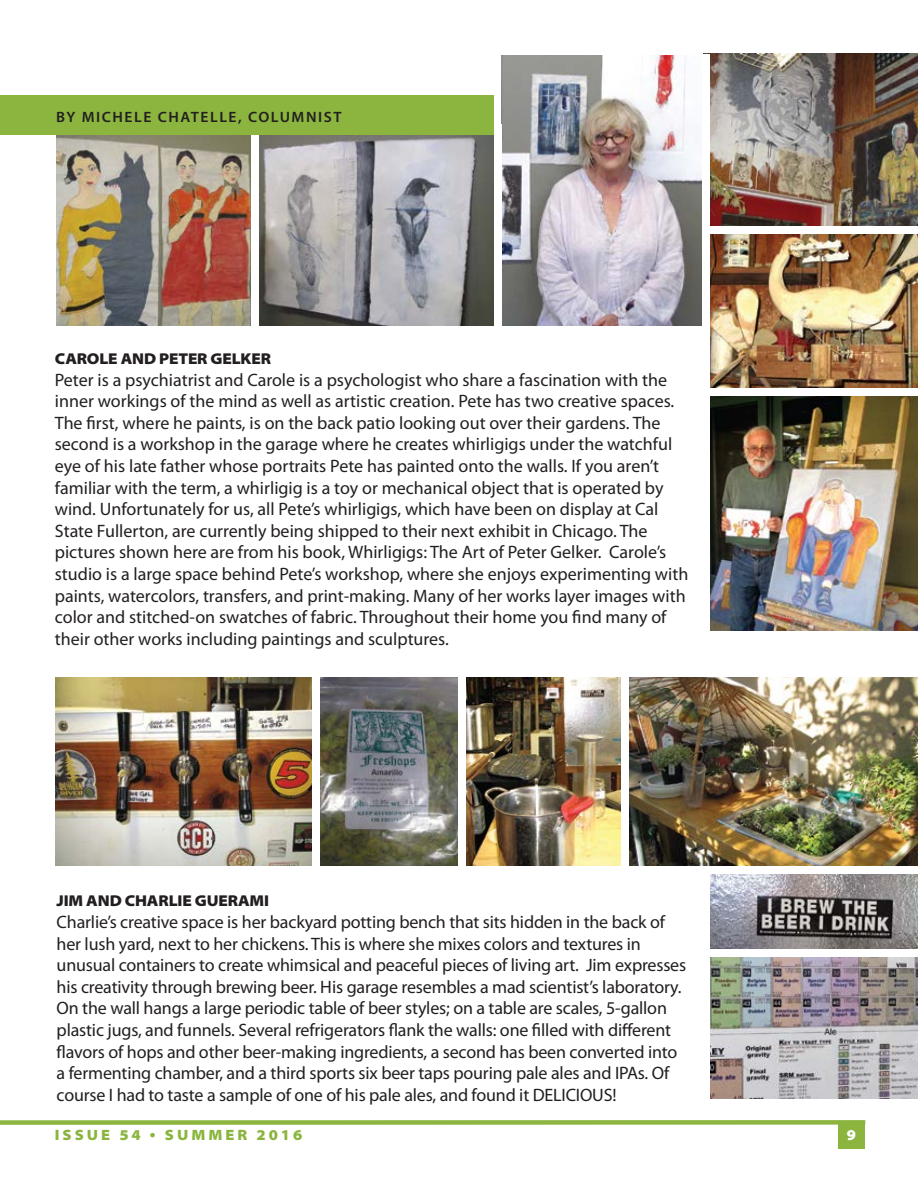
<style>
.page{position:relative;width:918px;height:1188px;background:#fff}
.page>*{position:absolute;margin:0;border:0;box-sizing:border-box;transform-origin:0 0}
.t1{font:18px/21.6px "Myriad Pro";letter-spacing:-.005em;color:#231f20}
.t2{font:900 semi-expanded 15.75px "Myriad Pro";letter-spacing:-.01em;color:#231f20}
.t3{font:600 15px "Myriad Pro";letter-spacing:.1em;color:#231f20;scale:1.04 1}
.t4{font:900 semi-expanded 15px "Myriad Pro";letter-spacing:.2em;color:#8bb53f}
.t5{font:900 semi-expanded 15px "Myriad Pro";color:#fff}
</style>
<div class="page">
<img style="left:710px;top:957px;width:208px;height:141px">
<img style="left:710px;top:874px;width:208px;height:75px">
<img style="left:250px;top:135px;width:244px;height:191px">
<img style="left:57px;top:135px;width:193px;height:191px">
<img style="left:55px;top:677px;width:257px;height:189px">
<div style="left:0;top:1120px;width:865px;height:5px;background:#8bb53f"></div>
<div style="left:838px;top:1122px;width:27px;height:27px;background:#8bb53f"></div>
<img style="left:466px;top:677px;width:452px;height:189px">
<img style="left:320px;top:677px;width:138px;height:189px">
<img style="left:501px;top:56px;width:201px;height:270px">
<img style="left:710px;top:396px;width:208px;height:235px">
<img style="left:710px;top:54px;width:208px;height:171px">
<img style="left:710px;top:234px;width:208px;height:154px">
<div style="left:251px;top:126px;width:7px;height:216px;background:#fff"></div>
<div style="left:621px;top:658px;width:8px;height:217px;background:#fff"></div>
<div style="left:0;top:96px;width:494px;height:39px;background:#8bb53f"></div>
<p class="t3" style="left:56px;top:108px;width:276px">BY MICHELE CHATELLE, COLUMNIST</p>
<p class="t2" style="left:55px;top:350px;width:218px">CAROLE AND PETER GELKER</p>
<p class="t1" style="left:55px;top:369px;width:635px">Peter is a psychiatrist and Carole is a psychologist who share a fascination with the inner workings of the mind as well as artistic creation. Pete has two creative spaces.<br>The first, where he paints, is on the back patio looking out over their gardens. The second is a workshop in the garage where he creates whirligigs under the watchful eye of his late father whose portraits Pete has painted onto the walls. If you aren’t familiar with the term, a whirligig is a toy or mechanical object that is operated by wind. Unfortunately for us, all Pete’s whirligigs, which have been on display at Cal State Fullerton, are currently being shipped to their next exhibit in Chicago. The pictures shown here are from his book, Whirligigs: The Art of Peter Gelker. Carole’s studio is a large space behind Pete’s workshop, where she enjoys experimenting with paints, watercolors, transfers, and print-making. Many of her works layer images with color and stitched-on swatches of fabric. Throughout their home you find many of their other works including paintings and sculptures.</p>
<p class="t2" style="left:57px;top:892px;width:214px">JIM AND CHARLIE GUERAMI</p>
<p class="t1" style="left:57px;top:912px;width:631px">Charlie’s creative space is her backyard potting bench that sits hidden in the back of her lush yard, next to her chickens. This is where she mixes colors and textures in unusual containers to create whimsical and peaceful pieces of living art. Jim expresses his creativity through brewing beer. His garage resembles a mad scientist’s laboratory.<br>On the wall hangs a large periodic table of beer styles; on a table are scales, 5-gallon plastic jugs, and funnels. Several refrigerators flank the walls: one filled with different flavors of hops and other beer-making ingredients, a second has been converted into a fermenting chamber, and a third sports six beer taps pouring pale ales and IPAs. Of course I had to taste a sample of one of his pale ales, and found it DELICIOUS!</p>
<p class="t4" style="left:55px;top:1127px;width:249px">ISSUE 54 • SUMMER 2016</p>
<p class="t5" style="left:847px;top:1127px;width:11px">9</p>
</div>
